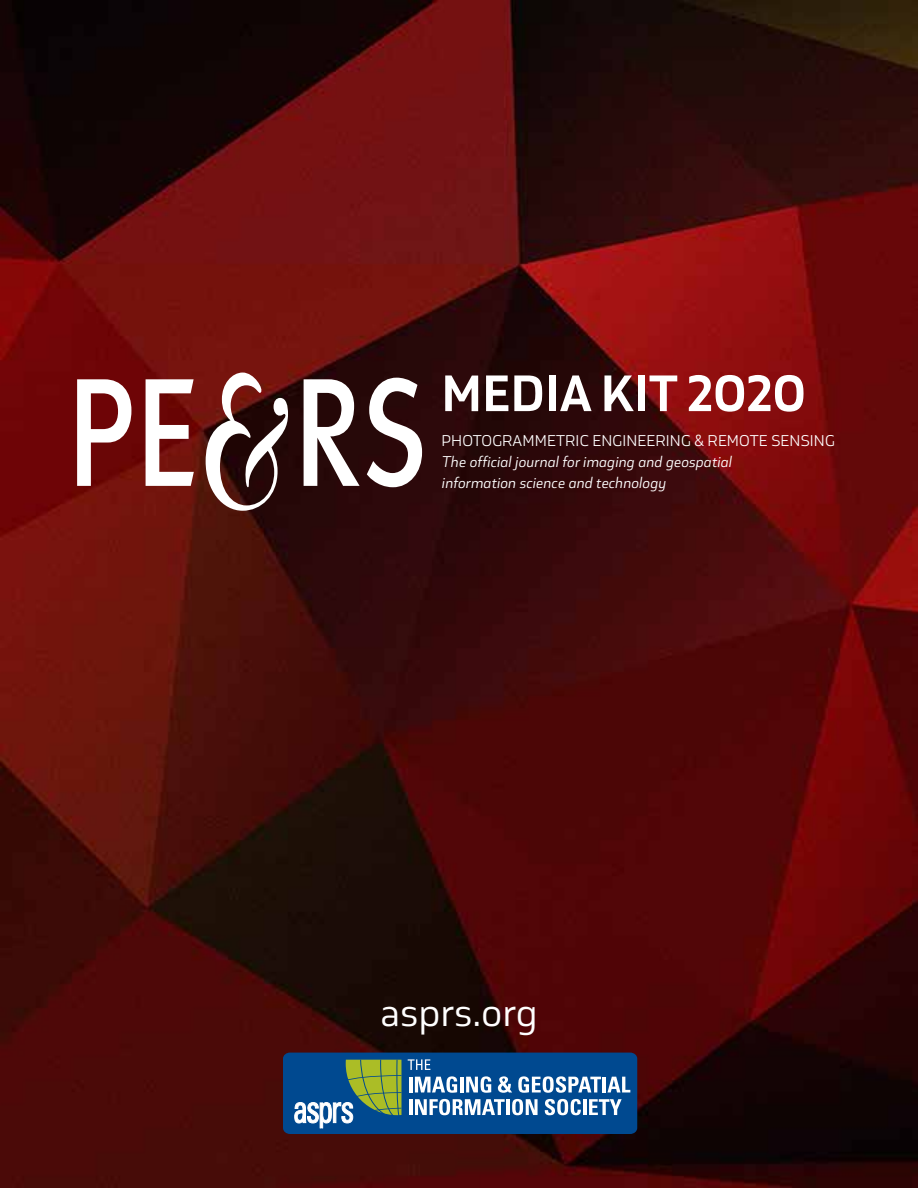
<style>
.page{position:relative;width:918px;height:1188px;background:#fff}
.page>*{position:absolute;margin:0;border:0;box-sizing:border-box;transform-origin:0 0}
.t1{font:700 54px "Coversans";letter-spacing:.01em;color:#fff}
.t2{font:45px "Coversans";color:#fff}
.t3{font:italic 16.5px/21px "Coversans";color:#fff}
.t4{font:16.5px "Coversans";letter-spacing:.01em;color:#fff}
</style>
<div class="page">
<img style="left:0;top:0;width:918px;height:1188px">
<svg style="left:77px;top:373px;width:345px;height:138px"></svg>
<svg style="left:283px;top:1053px;width:354px;height:81px;background:#356e98"></svg>
<h1 class="t1" style="left:442px;top:362px;width:366px">MEDIA KIT 2020</h1>
<p class="t4" style="left:441px;top:431px;width:395px">PHOTOGRAMMETRIC ENGINEERING &amp; REMOTE SENSING</p>
<p class="t3" style="left:441px;top:450px;width:292px">The official journal for imaging and geospatial information science and technology</p>
<h2 class="t2" style="left:380px;top:986px;width:159px">asprs.org</h2>
</div>
